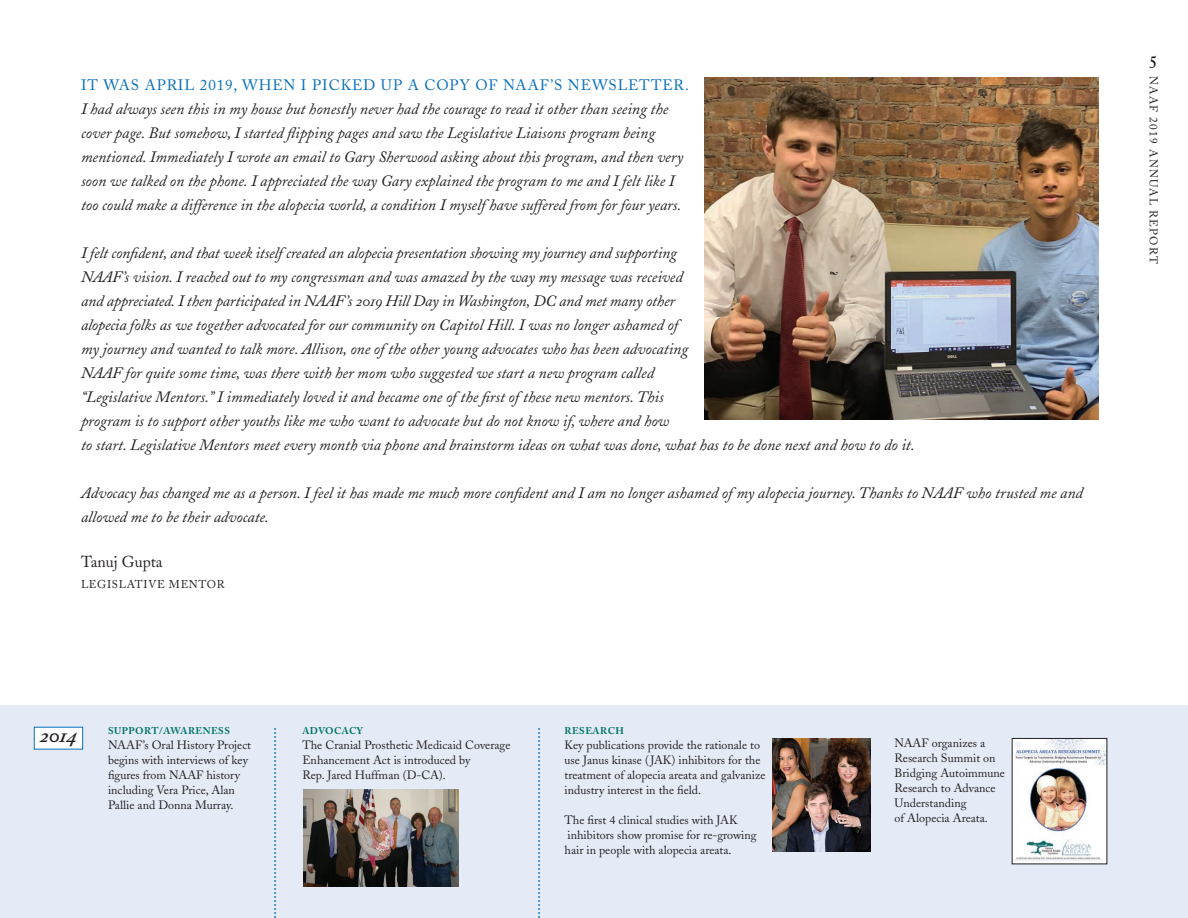
<style>
.page{position:relative;width:1188px;height:918px;background:#fff}
.page>*{position:absolute;margin:0;border:0;box-sizing:border-box;transform-origin:0 0}
.t1{font:21px "Adobe Caslon Semibold Italic Os F";color:#231f20}
.t2{font:18px "Adobe Caslon Semibold SC";color:#231f20}
.t3{font:15.75px/24px "Adobe Caslon Italic Os F";color:#231f20}
.t4{font:15.75px "Adobe Caslon";color:#0770ba}
.t5{font:15.75px "Adobe Caslon";color:#231f20}
.t6{font:15px "Adobe Caslon";letter-spacing:.06em;color:#0770ba}
.t7{font:12px/15px "Adobe Caslon";color:#231f20}
.t8{font:11.25px "Adobe Caslon";letter-spacing:.11em;color:#231f20}
.t9{font:11.25px "Adobe Caslon";letter-spacing:.06em;color:#231f20}
.t10{font:700 9.75px "Adobe Caslon";letter-spacing:.05em;color:#007367}
</style>
<div class="page">
<div style="left:0;top:705px;width:1188px;height:213px;background:#e4ebf6"></div>
<img style="left:772px;top:739px;width:99px;height:113px">
<img style="left:303px;top:789px;width:155px;height:98px">
<img style="left:1014px;top:740px;width:91px;height:122px">
<img style="left:704px;top:77px;width:394px;height:342px">
<div style="left:34px;top:727px;width:49px;height:23px;background:#fff;border:1px solid #0770ba"></div>
<p class="t6" style="left:81px;top:76px;width:609px">IT WAS APRIL 2019, WHEN I PICKED UP A COPY OF NAAF’S NEWSLETTER.</p>
<p class="t3" style="left:81px;top:97px;width:604px">I had always seen this in my house but honestly never had the courage to read it other than seeing the cover page. But somehow, I started flipping pages and saw the Legislative Liaisons program being mentioned. Immediately I wrote an email to Gary Sherwood asking about this program, and then very soon we talked on the phone. I appreciated the way Gary explained the program to me and I felt like I too could make a difference in the alopecia world, a condition I myself have suffered from for four years.</p>
<p class="t3" style="left:81px;top:241px;width:835px">I felt confident, and that week itself created an alopecia presentation showing my journey and supporting<br>NAAF’s vision. I reached out to my congressman and was amazed by the way my message was received<br>and appreciated. I then participated in NAAF’s 2019 Hill Day in Washington, DC and met many other<br>alopecia folks as we together advocated for our community on Capitol Hill. I was no longer ashamed of<br>my journey and wanted to talk more. Allison, one of the other young advocates who has been advocating<br>NAAF for quite some time, was there with her mom who suggested we start a new program called<br>“Legislative Mentors.” I immediately loved it and became one of the first of these new mentors. This<br>program is to support other youths like me who want to advocate but do not know if, where and how<br>to start. Legislative Mentors meet every month via phone and brainstorm ideas on what was done, what has to be done next and how to do it.</p>
<p class="t3" style="left:81px;top:481px;width:1004px">Advocacy has changed me as a person. I feel it has made me much more confident and I am no longer ashamed of my alopecia journey. Thanks to NAAF who trusted me and allowed me to be their advocate.</p>
<p class="t5" style="left:81px;top:552px;width:83px">Tanuj Gupta</p>
<p class="t9" style="left:81px;top:577px;width:145px">LEGISLATIVE MENTOR</p>
<h1 class="t1" style="left:40px;top:724px;width:38px">2014</h1>
<p class="t10" style="left:108px;top:725px;width:123px">SUPPORT/AWARENESS</p>
<p class="t7" style="left:108px;top:737px;width:145px">NAAF’s Oral History Project begins with interviews of key figures from NAAF history including Vera Price, Alan<br>Pallie and Donna Murray.</p>
<p class="t10" style="left:302px;top:725px;width:62px">ADVOCACY</p>
<p class="t7" style="left:302px;top:737px;width:210px">The Cranial Prosthetic Medicaid Coverage<br>Enhancement Act is introduced by<br>Rep. Jared Huffman (D-CA).</p>
<p class="t7" style="left:895px;top:736px;width:112px">NAAF organizes a<br>Research Summit on<br>Bridging Autoimmune<br>Research to Advance<br>Understanding<br>of Alopecia Areata.</p>
<p class="t10" style="left:565px;top:725px;width:61px">RESEARCH</p>
<p class="t7" style="left:565px;top:737px;width:203px">Key publications provide the rationale to use Janus kinase ( JAK) inhibitors for the treatment of alopecia areata and galvanize industry interest in the field.</p>
<p class="t7" style="left:565px;top:812px;width:194px">The first 4 clinical studies with JAK inhibitors show promise for re-growing hair in people with alopecia areata.</p>
<p class="t4" style="left:289px;top:727px;width:194px;rotate:90deg">................................................</p>
<p class="t4" style="left:553px;top:727px;width:194px;rotate:90deg">................................................</p>
<p class="t2" style="left:1150px;top:47px;width:8px">5</p>
<p class="t8" style="left:1160px;top:76px;width:189px;rotate:90deg">NAAF 2019 ANNUAL REPORT</p>
</div>
